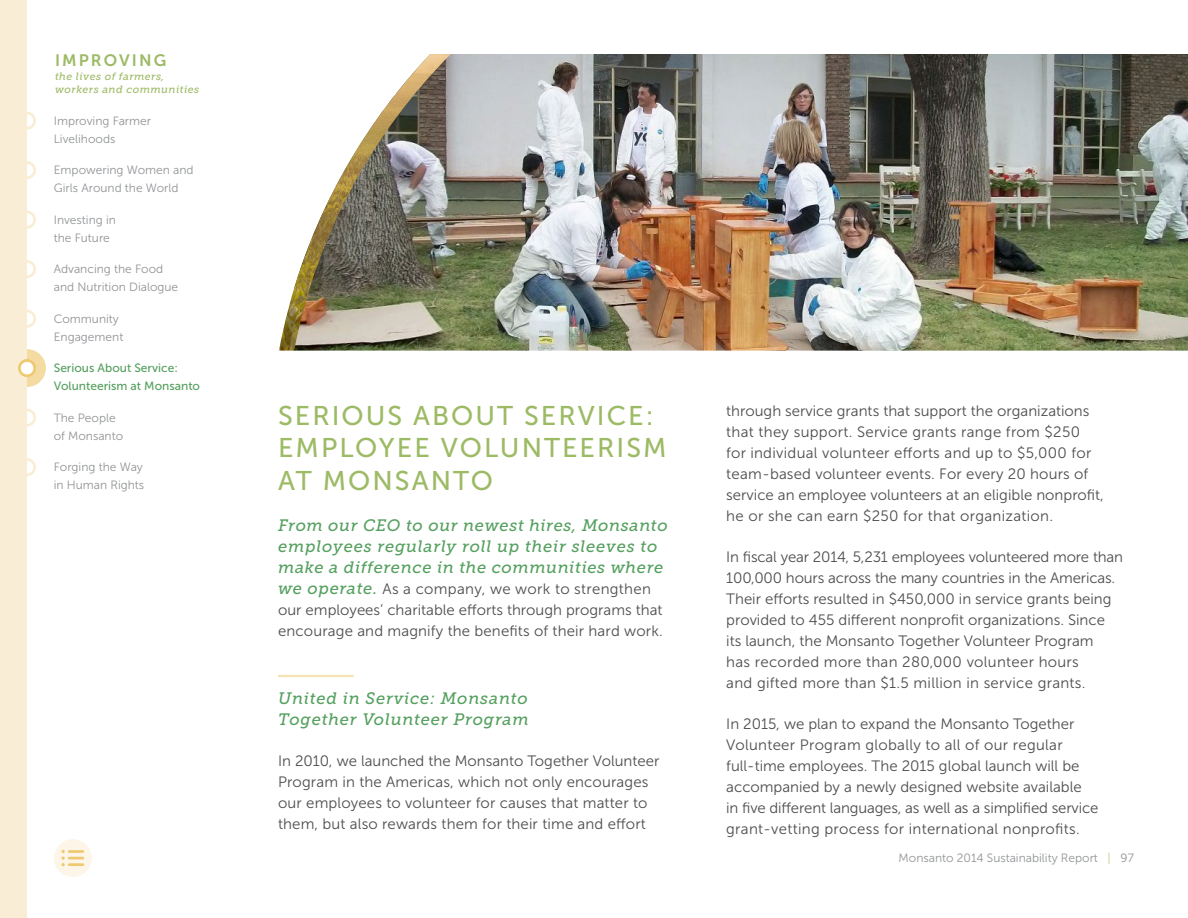
<style>
.page{position:relative;width:1188px;height:918px;background:#fff}
.page>*{position:absolute;margin:0;border:0;box-sizing:border-box;transform-origin:0 0}
.t1{font:27px/32.4px "Museo Sans 500";letter-spacing:.075em;color:#9dba65}
.t2{font:italic 16.5px/21px "Museo Slab 500";letter-spacing:.04em;color:#55a05f}
.t3{font:16.5px "Museo Sans 700";letter-spacing:.125em;color:#9dba65}
.t4{font:15px/21px "Museo Sans 300";color:#4d4d4f}
.t5{font:12px/18px "Museo Sans 300";color:#919396}
.t6{font:12px/18px "Museo Sans 500";color:#55a05f}
.t7{font:italic 10.5px/13.5px "Museo Slab 500";letter-spacing:.045em;color:#9dba65}
.s1{font-size:40.65px;color:#fff}
.s2{font-family:"Museo Slab 500";font-style:italic;font-size:16.5px;color:#55a05f}
.s3{color:#b8cb8f}
</style>
<div class="page">
<img style="left:451px;top:54px;width:737px;height:297px">
<img style="left:279px;top:54px;width:172px;height:297px">
<hr style="left:278px;top:675px;width:76px;height:2px;background:#f5e1b2">
<svg style="left:13px;top:354px;width:28px;height:28px"></svg>
<div style="left:8px;top:349px;width:38px;height:38px;border:10px solid #f3dba1;border-radius:50%"></div>
<div style="left:54px;top:839px;width:38px;height:38px;background:#fcf5e8;border-radius:50%"></div>
<svg style="left:62px;top:850px;width:21px;height:16px"></svg>
<div style="left:0;top:0;width:27px;height:918px;background:#f9eed5"></div>
<div style="left:18px;top:112px;width:18px;height:18px;border:3px solid #f9eed5;border-radius:50%"></div>
<div style="left:18px;top:161px;width:18px;height:18px;border:3px solid #f9eed5;border-radius:50%"></div>
<div style="left:18px;top:211px;width:18px;height:18px;border:3px solid #f9eed5;border-radius:50%"></div>
<div style="left:18px;top:260px;width:18px;height:18px;border:3px solid #f9eed5;border-radius:50%"></div>
<div style="left:18px;top:310px;width:18px;height:18px;border:3px solid #f9eed5;border-radius:50%"></div>
<div style="left:18px;top:359px;width:18px;height:18px;border:5px solid #edca6f;border-radius:50%"></div>
<div style="left:18px;top:409px;width:18px;height:18px;border:3px solid #f9eed5;border-radius:50%"></div>
<div style="left:18px;top:458px;width:18px;height:18px;border:3px solid #f9eed5;border-radius:50%"></div>
<p class="t3" style="left:55px;top:51px;width:113px">IMPROVING</p>
<p class="t7" style="left:55px;top:70px;width:146px">the lives of farmers, workers and communities</p>
<p class="t5" style="left:54px;top:112px;width:99px">Improving Farmer<br>Livelihoods</p>
<p class="t5" style="left:54px;top:161px;width:141px">Empowering Women and<br>Girls Around the World</p>
<p class="t5" style="left:54px;top:211px;width:64px">Investing in the Future</p>
<p class="t5" style="left:54px;top:260px;width:126px">Advancing the Food and Nutrition Dialogue</p>
<p class="t5" style="left:54px;top:310px;width:71px">Community<br>Engagement</p>
<p class="t6" style="left:54px;top:359px;width:148px;text-indent:-35px"><span class="s1">•</span> Serious About Service:<br>Volunteerism at Monsanto</p>
<p class="t5" style="left:54px;top:409px;width:71px">The People of Monsanto</p>
<p class="t5" style="left:54px;top:458px;width:92px">Forging the Way in Human Rights</p>
<h1 class="t1" style="left:278px;top:399px;width:390px">SERIOUS ABOUT SERVICE:<br>EMPLOYEE VOLUNTEERISM<br>AT MONSANTO</h1>
<p class="t2" style="left:278px;top:515px;width:391px">From our CEO to our newest hires, Monsanto employees regularly roll up their sleeves to make a difference in the communities where</p>
<p class="t4" style="left:278px;top:578px;width:386px"><span class="s2">we operate.</span> As a company, we work to strengthen our employees’ charitable efforts through programs that encourage and magnify the benefits of their hard work.</p>
<p class="t2" style="left:278px;top:688px;width:252px">United in Service: Monsanto<br>Together Volunteer Program</p>
<p class="t4" style="left:278px;top:751px;width:383px">In 2010, we launched the Monsanto Together Volunteer Program in the Americas, which not only encourages our employees to volunteer for causes that matter to them, but also rewards them for their time and effort</p>
<p class="t4" style="left:726px;top:400px;width:379px">through service grants that support the organizations that they support. Service grants range from $250<br>for individual volunteer efforts and up to $5,000 for team-based volunteer events. For every 20 hours of service an employee volunteers at an eligible nonprofit, he or she can earn $250 for that organization.</p>
<p class="t4" style="left:726px;top:547px;width:398px">In fiscal year 2014, 5,231 employees volunteered more than 100,000 hours across the many countries in the Americas.<br>Their efforts resulted in $450,000 in service grants being provided to 455 different nonprofit organizations. Since its launch, the Monsanto Together Volunteer Program<br>has recorded more than 280,000 volunteer hours<br>and gifted more than $1.5 million in service grants.</p>
<p class="t4" style="left:726px;top:714px;width:374px">In 2015, we plan to expand the Monsanto Together Volunteer Program globally to all of our regular full-time employees. The 2015 global launch will be accompanied by a newly designed website available<br>in five different languages, as well as a simplified service grant-vetting process for international nonprofits.</p>
<p class="t5" style="left:899px;top:849px;width:237px">Monsanto 2014 Sustainability Report <span class="s3">|</span> 97</p>
</div>
